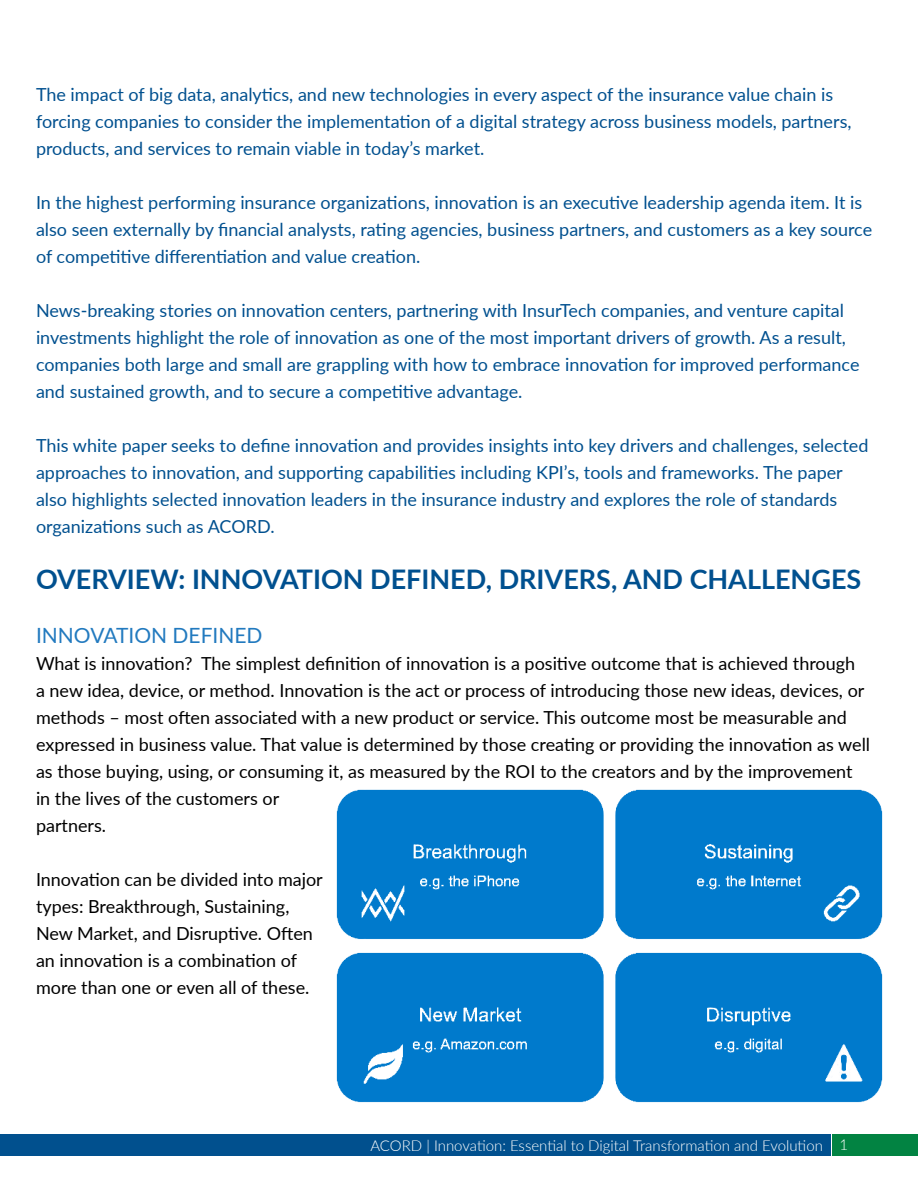
<style>
.page{position:relative;width:918px;height:1188px;background:#fff}
.page>*{position:absolute;margin:0;border:0;box-sizing:border-box;transform-origin:0 0}
.t1{font:700 27px "Lato";color:#00508f}
.t2{font:21px "Lato";color:#227abf}
.t3{font:18px/27px "Lato";color:#00508f}
.t4{font:18px/27px "Lato";color:#000}
.t5{font:300 15px "Lato";color:#fff}
</style>
<div class="page">
<div style="left:0;top:1134px;width:831px;height:22px;background:#01508e"></div>
<div style="left:832px;top:1134px;width:86px;height:22px;background:#028342"></div>
<img style="left:336px;top:790px;width:546px;height:312px">
<p class="t3" style="left:36px;top:80px;width:817px">The impact of big data, analytics, and new technologies in every aspect of the insurance value chain is forcing companies to consider the implementation of a digital strategy across business models, partners, products, and services to remain viable in today’s market.</p>
<p class="t3" style="left:36px;top:188px;width:838px">In the highest performing insurance organizations, innovation is an executive leadership agenda item. It is also seen externally by financial analysts, rating agencies, business partners, and customers as a key source of competitive differentiation and value creation.</p>
<p class="t3" style="left:36px;top:296px;width:825px">News-breaking stories on innovation centers, partnering with InsurTech companies, and venture capital investments highlight the role of innovation as one of the most important drivers of growth. As a result, companies both large and small are grappling with how to embrace innovation for improved performance and sustained growth, and to secure a competitive advantage.</p>
<p class="t3" style="left:36px;top:431px;width:834px">This white paper seeks to define innovation and provides insights into key drivers and challenges, selected approaches to innovation, and supporting capabilities including KPI’s, tools and frameworks. The paper also highlights selected innovation leaders in the insurance industry and explores the role of standards organizations such as ACORD.</p>
<h1 class="t1" style="left:36px;top:559px;width:827px">OVERVIEW: INNOVATION DEFINED, DRIVERS, AND CHALLENGES</h1>
<p class="t2" style="left:36px;top:620px;width:228px">INNOVATION DEFINED</p>
<p class="t4" style="left:36px;top:649px;width:836px">What is innovation? The simplest definition of innovation is a positive outcome that is achieved through<br>a new idea, device, or method. Innovation is the act or process of introducing those new ideas, devices, or methods – most often associated with a new product or service. This outcome most be measurable and expressed in business value. That value is determined by those creating or providing the innovation as well as those buying, using, or consuming it, as measured by the ROI to the creators and by the improvement in the lives of the customers or<br>partners.</p>
<p class="t4" style="left:36px;top:865px;width:288px">Innovation can be divided into major types: Breakthrough, Sustaining, New Market, and Disruptive. Often an innovation is a combination of more than one or even all of these.</p>
<p class="t5" style="left:370px;top:1135px;width:479px">ACORD | Innovation: Essential to Digital Transformation and Evolution 1</p>
</div>
